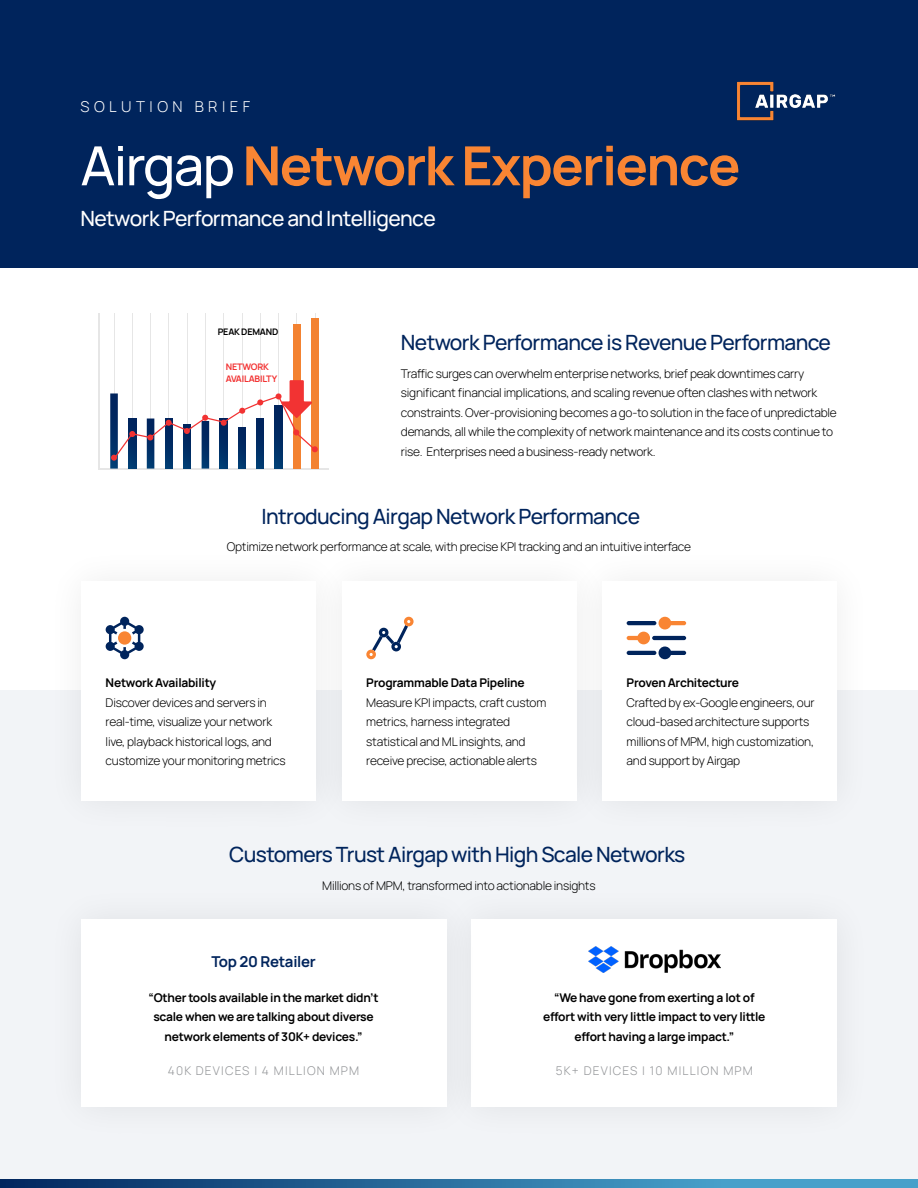
<style>
.page{position:relative;width:918px;height:1188px;background:#fff}
.page>*{position:absolute;margin:0;border:0;box-sizing:border-box;transform-origin:0 0}
.t1{font:700 54px "Manrope";letter-spacing:-.03em;color:#f98533}
.t2{font:500 21px "Manrope";letter-spacing:-.03em;color:#00245c}
.t3{font:500 21px "Manrope";letter-spacing:-.03em;color:#fff}
.t4{font:300 15px "Manrope";letter-spacing:.3em;color:#fff}
.t5{font:700 15px "Manrope";letter-spacing:-.02em;color:#00245c}
.t6{font:300 12px/19.5px "Manrope";letter-spacing:-.02em;color:#000}
.t7{font:700 12px/19.5px "Manrope";letter-spacing:-.02em;color:#000;text-align:center}
.t8{font:300 12px "Manrope";letter-spacing:.1em;color:#939598}
.t9{font:700 9px/12px "Manrope";letter-spacing:-.02em;color:#f23333}
.t10{font:700 9px "Manrope";letter-spacing:-.02em;color:#000}
.s1{font-weight:500;color:#fff}
</style>
<div class="page">
<div style="left:0;top:0;width:918px;height:267px;background:#00245c"></div>
<img style="left:736px;top:81px;width:100px;height:40px">
<div style="left:0;top:691px;width:918px;height:497px;background:#f2f4f7"></div>
<div style="left:472px;top:920px;width:365px;height:187px;background:#fff"></div>
<img style="left:588px;top:946px;width:133px;height:26px">
<div style="left:45px;top:545px;width:307px;height:292px;background:#000;opacity:.08"></div>
<div style="left:81px;top:581px;width:235px;height:220px;background:#fff"></div>
<svg style="left:106px;top:617px;width:38px;height:42px"></svg>
<div style="left:118px;top:631px;width:13px;height:14px;background:#f98533;border-radius:50%"></div>
<div style="left:306px;top:545px;width:307px;height:292px;background:#f6f6f7"></div>
<div style="left:342px;top:581px;width:234px;height:220px;background:#fff"></div>
<svg style="left:366px;top:617px;width:48px;height:42px"></svg>
<hr style="left:98px;top:469px;width:230px;height:1px;background:#e6e6e6">
<hr style="left:98px;top:313px;width:1px;height:156px;background:#e6e6e6">
<hr style="left:114px;top:313px;width:1px;height:156px;background:#e6e6e6">
<hr style="left:132px;top:313px;width:1px;height:156px;background:#e6e6e6">
<hr style="left:150px;top:313px;width:1px;height:156px;background:#e6e6e6">
<hr style="left:169px;top:313px;width:1px;height:156px;background:#e6e6e6">
<hr style="left:187px;top:313px;width:1px;height:156px;background:#e6e6e6">
<hr style="left:205px;top:313px;width:1px;height:156px;background:#e6e6e6">
<hr style="left:224px;top:313px;width:1px;height:156px;background:#e6e6e6">
<hr style="left:242px;top:313px;width:1px;height:156px;background:#e6e6e6">
<hr style="left:260px;top:313px;width:1px;height:156px;background:#e6e6e6">
<hr style="left:278px;top:313px;width:1px;height:156px;background:#e6e6e6">
<hr style="left:296px;top:313px;width:1px;height:156px;background:#e6e6e6">
<hr style="left:315px;top:313px;width:1px;height:156px;background:#e6e6e6">
<div style="left:293px;top:324px;width:8px;height:145px;background:#f38231"></div>
<div style="left:311px;top:318px;width:8px;height:151px;background:#f38231"></div>
<svg style="left:110px;top:380px;width:208px;height:89px"></svg>
<div style="left:566px;top:545px;width:307px;height:292px;background:#f6f6f7"></div>
<div style="left:602px;top:581px;width:235px;height:220px;background:#fff"></div>
<hr style="left:627px;top:621px;width:29px;height:4px;background:#00245c;border-radius:2px">
<svg style="left:627px;top:632px;width:23px;height:12px"></svg>
<svg style="left:659px;top:617px;width:27px;height:13px"></svg>
<hr style="left:652px;top:636px;width:34px;height:4px;background:#00245c;border-radius:2px">
<svg style="left:659px;top:647px;width:27px;height:12px"></svg>
<hr style="left:627px;top:651px;width:29px;height:4px;background:#00245c;border-radius:2px">
<div style="left:45px;top:883px;width:437px;height:260px;background:#f0f2f5"></div>
<div style="left:81px;top:920px;width:365px;height:187px;background:#fff"></div>
<svg style="left:0;top:1179px;width:918px;height:9px;background:#2b6f9f"></svg>
<p class="t4" style="left:81px;top:96px;width:171px">SOLUTION BRIEF</p>
<h1 class="t1" style="left:81px;top:128px;width:661px"><span class="s1">Airgap</span> Network Experience</h1>
<h2 class="t3" style="left:81px;top:203px;width:357px">Network Performance and Intelligence</h2>
<p class="t10" style="left:218px;top:325px;width:62px">PEAK DEMAND</p>
<p class="t9" style="left:226px;top:361px;width:53px">NETWORK<br>AVAILABILTY</p>
<h2 class="t2" style="left:401px;top:327px;width:432px">Network Performance is Revenue Performance</h2>
<p class="t6" style="left:401px;top:363px;width:437px">Traffic surges can overwhelm enterprise networks, brief peak downtimes carry significant financial implications, and scaling revenue often clashes with network constraints. Over-provisioning becomes a go-to solution in the face of unpredictable demands, all while the complexity of network maintenance and its costs continue to rise. Enterprises need a business-ready network.</p>
<h2 class="t2" style="left:261px;top:501px;width:380px">Introducing Airgap Network Performance</h2>
<p class="t6" style="left:227px;top:537px;width:466px">Optimize network performance at scale, with precise KPI tracking and an intuitive interface</p>
<p class="t7" style="left:106px;top:672px;width:112px">Network Availability</p>
<p class="t6" style="left:106px;top:692px;width:182px">Discover devices and servers in real-time, visualize your network live, playback historical logs, and customize your monitoring metrics</p>
<p class="t7" style="left:366px;top:672px;width:160px">Programmable Data Pipeline</p>
<p class="t6" style="left:366px;top:692px;width:181px">Measure KPI impacts, craft custom metrics, harness integrated statistical and ML insights, and receive precise, actionable alerts</p>
<p class="t7" style="left:627px;top:672px;width:114px">Proven Architecture</p>
<p class="t6" style="left:627px;top:692px;width:189px">Crafted by ex-Google engineers, our cloud-based architecture supports millions of MPM, high customization, and support by Airgap</p>
<h2 class="t2" style="left:229px;top:840px;width:458px">Customers Trust Airgap with High Scale Networks</h2>
<p class="t6" style="left:322px;top:875px;width:275px">Millions of MPM, transformed into actionable insights</p>
<p class="t5" style="left:211px;top:951px;width:106px">Top 20 Retailer</p>
<p class="t7" style="left:149px;top:987px;width:232px">“Other tools available in the market didn’t scale when we are talking about diverse network elements of 30K+ devices.”</p>
<p class="t8" style="left:168px;top:1062px;width:193px">40K DEVICES | 4 MILLION MPM</p>
<p class="t7" style="left:543px;top:987px;width:224px">“We have gone from exerting a lot of effort with very little impact to very little effort having a large impact.”</p>
<p class="t8" style="left:556px;top:1062px;width:199px">5K+ DEVICES | 10 MILLION MPM</p>
</div>
